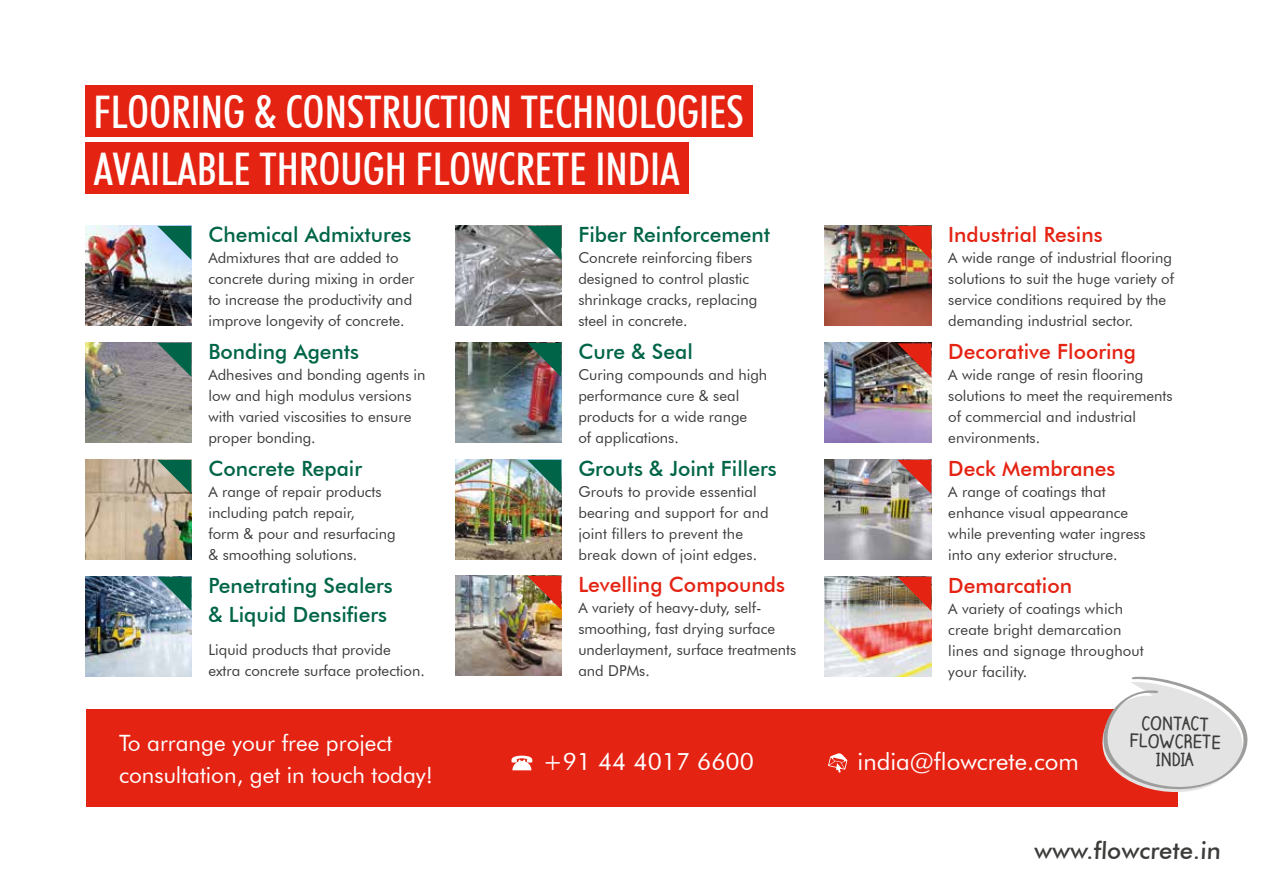
<style>
.page{position:relative;width:1263px;height:893px;background:#fff}
.page>*{position:absolute;margin:0;border:0;box-sizing:border-box;transform-origin:0 0}
.t1{font:500 condensed 45px/57.8px "Futura BT";color:#fff}
.t2{font:24px "Futura BT";color:#fff}
.t3{font:500 24px "Futura BT";color:#3c3c3b}
.t4{font:22.5px/31.5px "Futura BT";color:#fff}
.t5{font:500 21px/29.4px "Futura BT";color:#006548}
.t6{font:500 21px "Futura BT";color:#e42313}
.t7{font:700 17.85px/17.9px "Claire Hand";color:#3c3c3b;text-align:center}
.t8{font:15px/21px "Futura BT";color:#3c3c3b}
</style>
<div class="page">
<div style="left:86px;top:709px;width:1091px;height:98px;background:#e42313"></div>
<div style="left:85px;top:85px;width:667px;height:51px;background:#e42313"></div>
<div style="left:85px;top:143px;width:603px;height:51px;background:#e42313"></div>
<svg style="left:1102px;top:676px;width:146px;height:128px"></svg>
<svg style="left:511px;top:756px;width:21px;height:14px"></svg>
<svg style="left:828px;top:753px;width:19px;height:20px"></svg>
<img style="left:85px;top:226px;width:106px;height:100px">
<img style="left:825px;top:577px;width:106px;height:100px">
<img style="left:85px;top:460px;width:106px;height:100px">
<img style="left:825px;top:343px;width:106px;height:100px">
<img style="left:825px;top:226px;width:106px;height:100px">
<img style="left:85px;top:577px;width:106px;height:100px">
<img style="left:455px;top:226px;width:106px;height:100px">
<img style="left:455px;top:343px;width:106px;height:100px">
<img style="left:455px;top:460px;width:106px;height:100px">
<img style="left:825px;top:460px;width:106px;height:100px">
<img style="left:85px;top:343px;width:106px;height:100px">
<svg style="left:157px;top:226px;width:34px;height:34px"></svg>
<svg style="left:897px;top:577px;width:34px;height:34px"></svg>
<svg style="left:157px;top:460px;width:34px;height:34px"></svg>
<svg style="left:897px;top:343px;width:34px;height:34px"></svg>
<svg style="left:897px;top:226px;width:34px;height:34px"></svg>
<svg style="left:157px;top:577px;width:34px;height:34px"></svg>
<svg style="left:527px;top:226px;width:34px;height:34px"></svg>
<svg style="left:527px;top:343px;width:34px;height:34px"></svg>
<svg style="left:527px;top:460px;width:34px;height:34px"></svg>
<svg style="left:897px;top:460px;width:34px;height:34px"></svg>
<svg style="left:157px;top:343px;width:34px;height:34px"></svg>
<img style="left:455px;top:576px;width:106px;height:100px">
<svg style="left:527px;top:576px;width:34px;height:34px"></svg>
<h1 class="t1" style="left:94px;top:83px;width:652px">FLOORING &amp; CONSTRUCTION TECHNOLOGIES<br>AVAILABLE THROUGH FLOWCRETE INDIA</h1>
<h3 class="t5" style="left:208px;top:220px;width:205px">Chemical Admixtures</h3>
<p class="t8" style="left:208px;top:247px;width:207px">Admixtures that are added to concrete during mixing in order to increase the productivity and improve longevity of concrete.</p>
<h3 class="t5" style="left:208px;top:336px;width:152px">Bonding Agents</h3>
<p class="t8" style="left:208px;top:364px;width:219px">Adhesives and bonding agents in low and high modulus versions with varied viscosities to ensure proper bonding.</p>
<h3 class="t5" style="left:208px;top:453px;width:155px">Concrete Repair</h3>
<p class="t8" style="left:208px;top:481px;width:189px">A range of repair products including patch repair,<br>form &amp; pour and resurfacing &amp; smoothing solutions.</p>
<h3 class="t5" style="left:208px;top:570px;width:186px">Penetrating Sealers &amp; Liquid Densifiers</h3>
<p class="t8" style="left:208px;top:639px;width:218px">Liquid products that provide extra concrete surface protection.</p>
<h3 class="t4" style="left:119px;top:727px;width:315px">To arrange your free project consultation, get in touch today!</h3>
<h3 class="t5" style="left:578px;top:220px;width:193px">Fiber Reinforcement</h3>
<p class="t8" style="left:578px;top:247px;width:180px">Concrete reinforcing fibers designed to control plastic shrinkage cracks, replacing steel in concrete.</p>
<h3 class="t5" style="left:578px;top:336px;width:116px">Cure &amp; Seal</h3>
<p class="t8" style="left:578px;top:364px;width:190px">Curing compounds and high performance cure &amp; seal products for a wide range<br>of applications.</p>
<h3 class="t5" style="left:578px;top:453px;width:200px">Grouts &amp; Joint Fillers</h3>
<p class="t8" style="left:578px;top:481px;width:192px">Grouts to provide essential bearing and support for and joint fillers to prevent the break down of joint edges.</p>
<h3 class="t6" style="left:578px;top:572px;width:208px">Levelling Compounds</h3>
<p class="t8" style="left:578px;top:597px;width:219px">A variety of heavy-duty, self&shy;smoothing, fast drying surface underlayment, surface treatments and DPMs.</p>
<h2 class="t2" style="left:543px;top:747px;width:213px">+91 44 4017 6600</h2>
<h3 class="t6" style="left:948px;top:222px;width:156px">Industrial Resins</h3>
<p class="t8" style="left:948px;top:247px;width:227px">A wide range of industrial flooring solutions to suit the huge variety of service conditions required by the demanding industrial sector.</p>
<h3 class="t6" style="left:948px;top:339px;width:189px">Decorative Flooring</h3>
<p class="t8" style="left:948px;top:364px;width:226px">A wide range of resin flooring solutions to meet the requirements of commercial and industrial environments.</p>
<h3 class="t6" style="left:948px;top:456px;width:169px">Deck Membranes</h3>
<p class="t8" style="left:948px;top:481px;width:199px">A range of coatings that enhance visual appearance while preventing water ingress into any exterior structure.</p>
<h3 class="t6" style="left:948px;top:573px;width:125px">Demarcation</h3>
<p class="t8" style="left:948px;top:598px;width:197px">A variety of coatings which create bright demarcation lines and signage throughout your facility.</p>
<h2 class="t2" style="left:857px;top:747px;width:223px">india@flowcrete.com</h2>
<p class="t7" style="left:1130px;top:713px;width:93px;rotate:1deg">CONTACT<br>FLOWCRETE<br>INDIA</p>
<h2 class="t3" style="left:1034px;top:836px;width:190px">www.flowcrete.in</h2>
</div>
